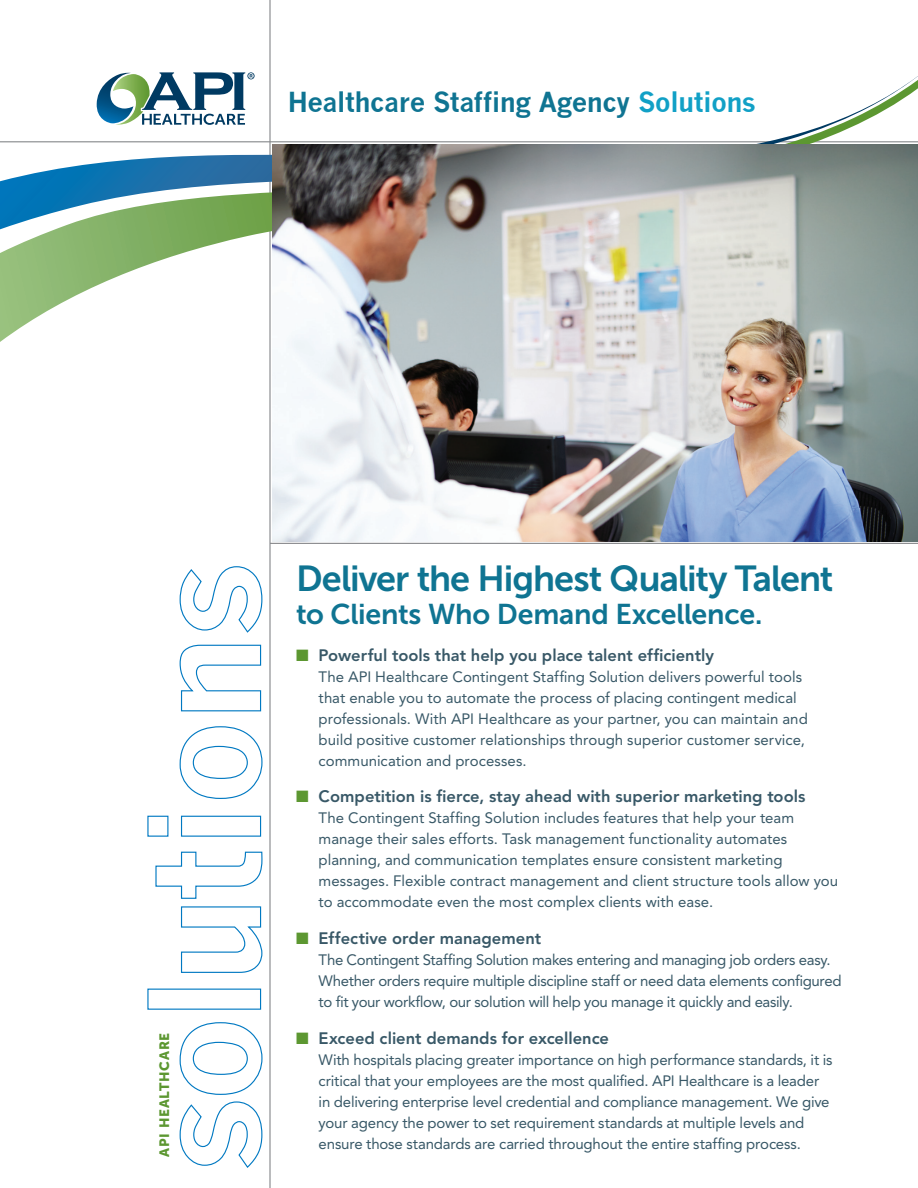
<style>
.page{position:relative;width:918px;height:1188px;background:#fff}
.page>*{position:absolute;margin:0;border:0;box-sizing:border-box;transform-origin:0 0}
.Large_HEADER{font:36px "Museo Sans 700";letter-spacing:-.025em;color:#0f7492}
.Large_HEADER-2{font:28.5px "Museo Sans 700";letter-spacing:-.01em;color:#0f7492}
.t1{font:700 27px "News Gothic";letter-spacing:-.02em;color:#0f7492}
.t2{font:800 16.5px "Avenir LT Std";color:#385867}
.main_body_text{font:15px/21px "Avenir LT Std";letter-spacing:-.005em;color:#385867}
.main_body_text-2{font:15px/21px "Avenir LT Std";letter-spacing:-.025em;color:#385867}
.t3{font:13.5px "Museo Sans 900";letter-spacing:.055em;color:#5c9731}
.s1{color:#11a0c6}
.s2{color:#5c9731}
</style>
<div class="page">
<hr style="left:269px;top:0;width:2px;height:1188px;background:#86888b">
<hr style="left:270px;top:543px;width:648px;height:1px;background:#86888b">
<svg style="left:0;top:80px;width:918px;height:262px"></svg>
<img style="left:273px;top:144px;width:645px;height:397px">
<svg style="left:179px;top:1022px;width:84px;height:146px"></svg>
<svg style="left:180px;top:906px;width:83px;height:67px"></svg>
<svg style="left:155px;top:851px;width:108px;height:48px"></svg>
<svg style="left:147px;top:815px;width:115px;height:22px"></svg>
<svg style="left:179px;top:726px;width:84px;height:73px"></svg>
<svg style="left:179px;top:644px;width:83px;height:68px"></svg>
<svg style="left:179px;top:566px;width:84px;height:67px"></svg>
<svg style="left:96px;top:72px;width:159px;height:54px"></svg>
<p class="t1" style="left:288px;top:85px;width:470px">Healthcare Staffing Agency <span class="s1">Solutions</span></p>
<p class="t3" style="left:157px;top:1157px;width:125px;rotate:-90deg">API HEALTHCARE</p>
<p class="Large_HEADER" style="left:296px;top:558px;width:539px">Deliver the Highest Quality Talent</p>
<p class="Large_HEADER-2" style="left:296px;top:598px;width:468px">to Clients Who Demand Excellence.</p>
<p class="t2" style="left:296px;top:645px;width:420px"><span class="s2">■</span> Powerful tools that help you place talent efficiently</p>
<p class="main_body_text" style="left:319px;top:666px;width:491px">The API Healthcare Contingent Staffing Solution delivers powerful tools that enable you to automate the process of placing contingent medical professionals. With API Healthcare as your partner, you can maintain and build positive customer relationships through superior customer service, communication and processes.</p>
<p class="t2" style="left:296px;top:787px;width:511px"><span class="s2">■</span> Competition is fierce, stay ahead with superior marketing tools</p>
<p class="main_body_text" style="left:319px;top:808px;width:521px">The Contingent Staffing Solution includes features that help your team manage their sales efforts. Task management functionality automates planning, and communication templates ensure consistent marketing messages. Flexible contract management and client structure tools allow you to accommodate even the most complex clients with ease.</p>
<p class="t2" style="left:296px;top:929px;width:247px"><span class="s2">■</span> Effective order management</p>
<p class="main_body_text-2" style="left:319px;top:949px;width:525px">The Contingent Staffing Solution makes entering and managing job orders easy.<br>Whether orders require multiple discipline staff or need data elements configured to fit your workflow, our solution will help you manage it quickly and easily.</p>
<p class="t2" style="left:296px;top:1028px;width:314px"><span class="s2">■</span> Exceed client demands for excellence</p>
<p class="main_body_text" style="left:319px;top:1049px;width:516px">With hospitals placing greater importance on high performance standards, it is critical that your employees are the most qualified. API Healthcare is a leader in delivering enterprise level credential and compliance management. We give your agency the power to set requirement standards at multiple levels and ensure those standards are carried throughout the entire staffing process.</p>
</div>
